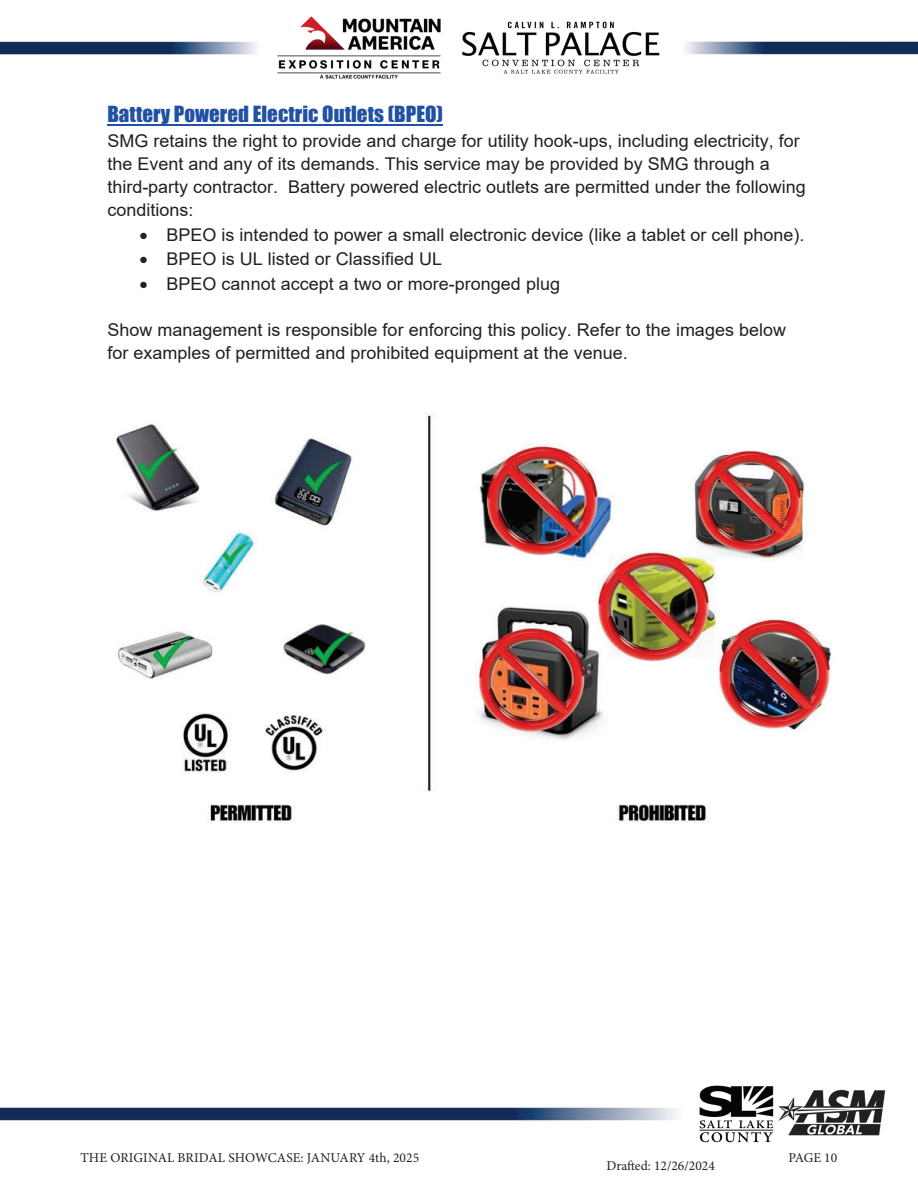
<style>
.page{position:relative;width:918px;height:1188px;background:#fff}
.page>*{position:absolute;margin:0;border:0;box-sizing:border-box;transform-origin:0 0}
.t1{font:20.4px "Impact";color:#2151a3}
.t2{font:17.55px/23.1px "Arial";color:#231f20}
.t3{font:13.5px "Minion Pro";color:#231f20}
</style>
<div class="page">
<img style="left:462px;top:22px;width:197px;height:52px">
<img style="left:0;top:41px;width:257px;height:14px">
<img style="left:685px;top:41px;width:232px;height:14px">
<img style="left:277px;top:17px;width:163px;height:61px">
<img style="left:0;top:1085px;width:774px;height:58px">
<img style="left:779px;top:1089px;width:107px;height:47px">
<hr style="left:107px;top:124px;width:336px;height:1px;background:#2151a3">
<img style="left:116px;top:413px;width:716px;height:410px">
<p class="t1" style="left:107px;top:98px;width:337px">Battery Powered Electric Outlets (BPEO)</p>
<p class="t2" style="left:107px;top:129px;width:694px">SMG retains the right to provide and charge for utility hook-ups, including electricity, for</p>
<p class="t2" style="left:107px;top:152px;width:664px">the Event and any of its demands. This service may be provided by SMG through a</p>
<p class="t2" style="left:107px;top:175px;width:700px">third-party contractor. Battery powered electric outlets are permitted under the following</p>
<p class="t2" style="left:107px;top:199px;width:88px">conditions:</p>
<p class="t2" style="left:167px;top:223px;width:639px">BPEO is intended to power a small electronic device (like a tablet or cell phone).</p>
<p class="t2" style="left:167px;top:247px;width:277px">BPEO is UL listed or Classified UL</p>
<p class="t2" style="left:167px;top:272px;width:395px">BPEO cannot accept a two or more-pronged plug</p>
<p class="t2" style="left:107px;top:318px;width:680px">Show management is responsible for enforcing this policy. Refer to the images below for examples of permitted and prohibited equipment at the venue.</p>
<p class="t3" style="left:81px;top:1148px;width:340px">THE ORIGINAL BRIDAL SHOWCASE: JANUARY 4th, 2025</p>
<p class="t3" style="left:788px;top:1148px;width:50px">PAGE 10</p>
<p class="t3" style="left:606px;top:1157px;width:110px">Drafted: 12/26/2024</p>
</div>
